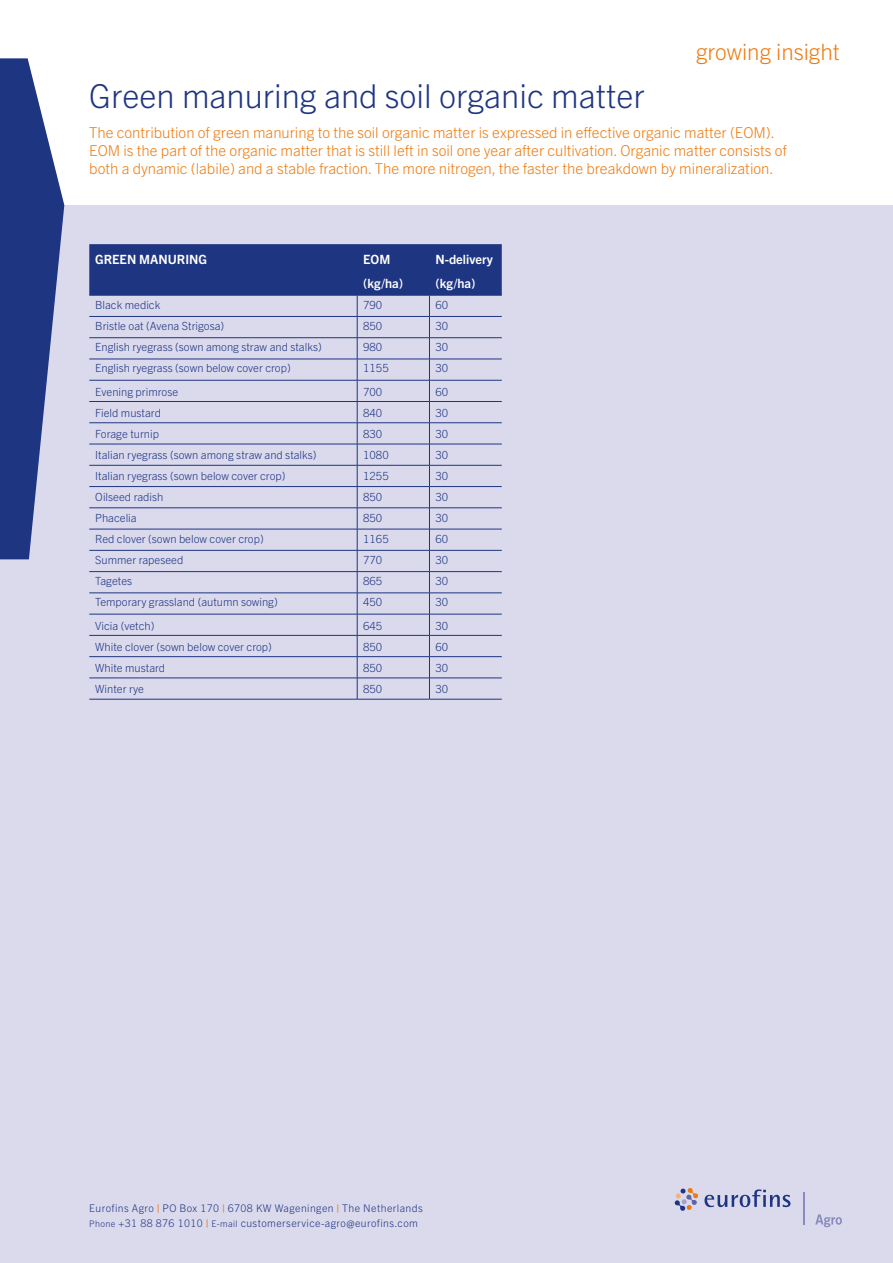
<style>
.page{position:relative;width:893px;height:1263px;background:#fff}
.page>*{position:absolute;margin:0;border:0;box-sizing:border-box;transform-origin:0 0}
.t1{font:300 33px "Trade Gothic Next LT Pro";color:#1e3582}
.t2{font:300 22.5px "Trade Gothic Next LT Pro";color:#ef7b10}
.t3{font:300 15px/18px "Trade Gothic Next LT Pro";color:#ef7b10}
.t4{font:700 12.75px "Trade Gothic Next LT Pro";color:#fff}
.t5{font:300 11.25px "Trade Gothic Next LT Pro";color:#1e3582}
.t6{font:300 10.5px/15px "Trade Gothic Next LT Pro";letter-spacing:.04em;color:#1e3582}
.s1{font-weight:800;color:#ef7b10}
.s2{font-size:9px}
</style>
<div class="page">
<div style="left:0;top:205px;width:893px;height:1058px;background:#dbdaed"></div>
<svg style="left:0;top:58px;width:64px;height:501px"></svg>
<svg style="left:675px;top:1188px;width:23px;height:23px"></svg>
<svg style="left:704px;top:1189px;width:86px;height:18px"></svg>
<hr style="left:803px;top:1192px;width:1px;height:32px;background:#898bbe">
<svg style="left:815px;top:1214px;width:27px;height:13px"></svg>
<hr style="left:89px;top:699px;width:268px;height:1px;background:#1e3582">
<hr style="left:357px;top:699px;width:72px;height:1px;background:#1e3582">
<hr style="left:429px;top:699px;width:73px;height:1px;background:#1e3582">
<svg style="left:89px;top:244px;width:413px;height:455px"></svg>
<hr style="left:357px;top:295px;width:72px;height:1px;background:#1e3582">
<hr style="left:429px;top:295px;width:73px;height:1px;background:#1e3582">
<h2 class="t2" style="left:696px;top:36px;width:145px">growing insight</h2>
<h1 class="t1" style="left:89px;top:73px;width:557px">Green manuring and soil organic matter</h1>
<p class="t3" style="left:89px;top:123px;width:699px">The contribution of green manuring to the soil organic matter is expressed in effective organic matter (EOM).<br>EOM is the part of the organic matter that is still left in soil one year after cultivation. Organic matter consists of both a dynamic (labile) and a stable fraction. The more nitrogen, the faster the breakdown by mineralization.</p>
<p class="t4" style="left:95px;top:250px;width:113px">GREEN MANURING</p>
<p class="t4" style="left:363px;top:250px;width:29px">EOM</p>
<p class="t4" style="left:435px;top:250px;width:59px">N-delivery</p>
<p class="t4" style="left:363px;top:274px;width:41px">(kg/ha)</p>
<p class="t4" style="left:435px;top:274px;width:41px">(kg/ha)</p>
<p class="t5" style="left:95px;top:297px;width:67px">Black medick</p>
<p class="t5" style="left:363px;top:297px;width:21px">790</p>
<p class="t5" style="left:435px;top:297px;width:14px">60</p>
<p class="t5" style="left:95px;top:318px;width:130px">Bristle oat (Avena Strigosa)</p>
<p class="t5" style="left:363px;top:318px;width:21px">850</p>
<p class="t5" style="left:435px;top:318px;width:14px">30</p>
<p class="t5" style="left:95px;top:339px;width:228px">English ryegrass (sown among straw and stalks)</p>
<p class="t5" style="left:363px;top:339px;width:21px">980</p>
<p class="t5" style="left:435px;top:339px;width:14px">30</p>
<p class="t5" style="left:95px;top:360px;width:197px">English ryegrass (sown below cover crop)</p>
<p class="t5" style="left:363px;top:360px;width:27px">1155</p>
<p class="t5" style="left:435px;top:360px;width:14px">30</p>
<p class="t5" style="left:95px;top:384px;width:84px">Evening primrose</p>
<p class="t5" style="left:363px;top:384px;width:21px">700</p>
<p class="t5" style="left:435px;top:384px;width:14px">60</p>
<p class="t5" style="left:95px;top:405px;width:67px">Field mustard</p>
<p class="t5" style="left:363px;top:405px;width:21px">840</p>
<p class="t5" style="left:435px;top:405px;width:14px">30</p>
<p class="t5" style="left:95px;top:426px;width:65px">Forage turnip</p>
<p class="t5" style="left:363px;top:426px;width:21px">830</p>
<p class="t5" style="left:435px;top:426px;width:14px">30</p>
<p class="t5" style="left:95px;top:447px;width:223px">Italian ryegrass (sown among straw and stalks)</p>
<p class="t5" style="left:363px;top:447px;width:27px">1080</p>
<p class="t5" style="left:435px;top:447px;width:14px">30</p>
<p class="t5" style="left:95px;top:468px;width:192px">Italian ryegrass (sown below cover crop)</p>
<p class="t5" style="left:363px;top:468px;width:27px">1255</p>
<p class="t5" style="left:435px;top:468px;width:14px">30</p>
<p class="t5" style="left:95px;top:489px;width:70px">Oilseed radish</p>
<p class="t5" style="left:363px;top:489px;width:21px">850</p>
<p class="t5" style="left:435px;top:489px;width:14px">30</p>
<p class="t5" style="left:95px;top:510px;width:43px">Phacelia</p>
<p class="t5" style="left:363px;top:510px;width:21px">850</p>
<p class="t5" style="left:435px;top:510px;width:14px">30</p>
<p class="t5" style="left:95px;top:531px;width:170px">Red clover (sown below cover crop)</p>
<p class="t5" style="left:363px;top:531px;width:27px">1165</p>
<p class="t5" style="left:435px;top:531px;width:14px">60</p>
<p class="t5" style="left:95px;top:552px;width:90px">Summer rapeseed</p>
<p class="t5" style="left:363px;top:552px;width:21px">770</p>
<p class="t5" style="left:435px;top:552px;width:14px">30</p>
<p class="t5" style="left:95px;top:573px;width:38px">Tagetes</p>
<p class="t5" style="left:363px;top:573px;width:21px">865</p>
<p class="t5" style="left:435px;top:573px;width:14px">30</p>
<p class="t5" style="left:95px;top:594px;width:184px">Temporary grassland (autumn sowing)</p>
<p class="t5" style="left:363px;top:594px;width:21px">450</p>
<p class="t5" style="left:435px;top:594px;width:14px">30</p>
<p class="t5" style="left:95px;top:618px;width:61px">Vicia (vetch)</p>
<p class="t5" style="left:363px;top:618px;width:21px">645</p>
<p class="t5" style="left:435px;top:618px;width:14px">30</p>
<p class="t5" style="left:95px;top:639px;width:178px">White clover (sown below cover crop)</p>
<p class="t5" style="left:363px;top:639px;width:21px">850</p>
<p class="t5" style="left:435px;top:639px;width:14px">60</p>
<p class="t5" style="left:95px;top:660px;width:71px">White mustard</p>
<p class="t5" style="left:363px;top:660px;width:21px">850</p>
<p class="t5" style="left:435px;top:660px;width:14px">30</p>
<p class="t5" style="left:95px;top:681px;width:50px">Winter rye</p>
<p class="t5" style="left:363px;top:681px;width:21px">850</p>
<p class="t5" style="left:435px;top:681px;width:14px">30</p>
<p class="t6" style="left:89px;top:1200px;width:335px">Eurofins Agro <span class="s1">|</span> PO Box 170 <span class="s1">|</span> 6708 KW Wageningen <span class="s1">|</span> The Netherlands<br><span class="s2">Phone</span> +31 88 876 1010 <span class="s1">|</span> <span class="s2">E-mail</span> customerservice-agro@eurofins.com</p>
</div>
